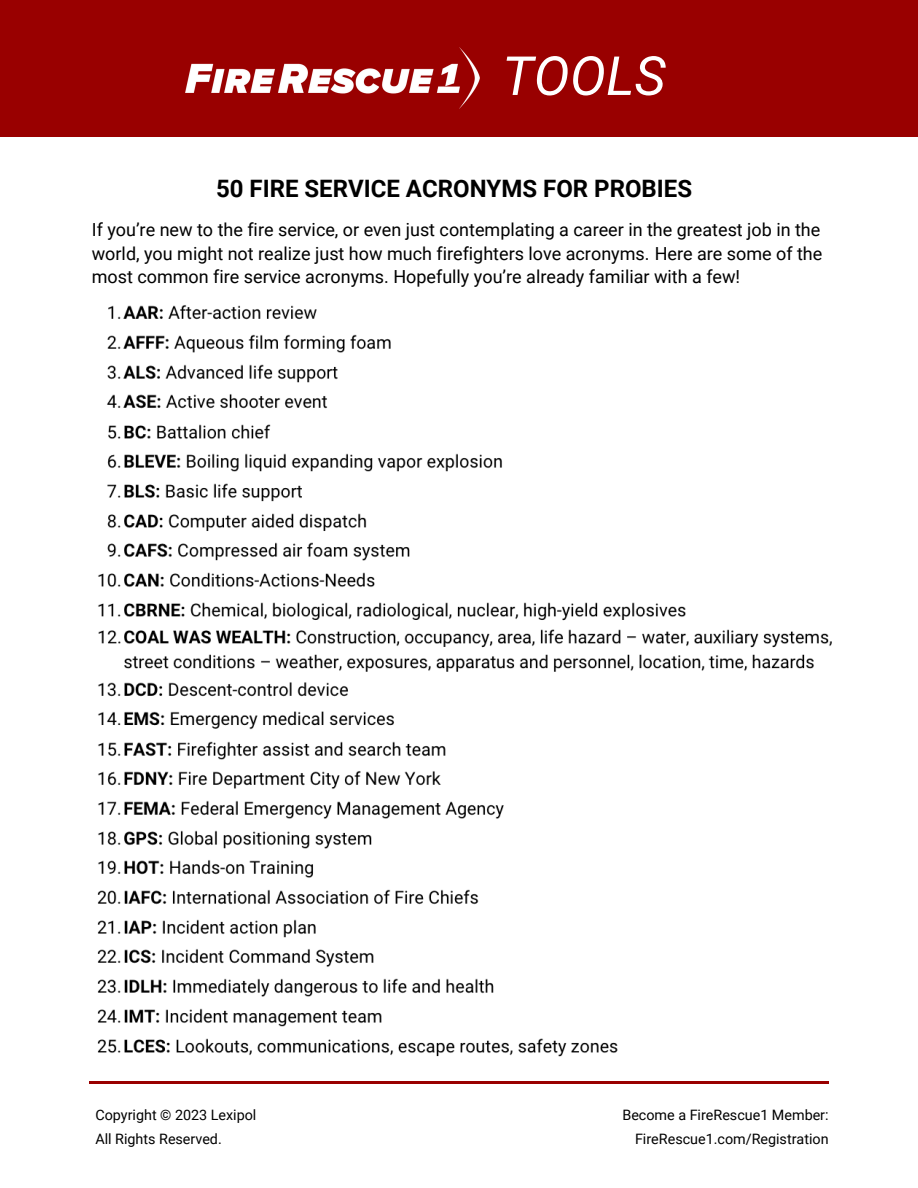
<style>
.page{position:relative;width:918px;height:1188px;background:#fff}
.page>*{position:absolute;margin:0;border:0;box-sizing:border-box;transform-origin:0 0}
.t1{font:italic 54px "Roboto";color:#fff}
.t2{font:700 24px "Roboto";color:#000}
.t3{font:18px/23.7px "Roboto";color:#000;text-align:justify}
.t4{font:14.4px/24.3px "Roboto";color:#000}
</style>
<div class="page">
<hr style="left:90px;top:1081px;width:739px;height:3px;background:#900">
<div style="left:0;top:0;width:918px;height:137px;background:#900"></div>
<img style="left:185px;top:48px;width:295px;height:60px">
<img style="left:97px;top:305px;width:735px;height:752px">
<p class="t1" style="left:502px;top:45px;width:165px">TOOLS</p>
<p class="t2" style="left:216px;top:175px;width:477px">50 FIRE SERVICE ACRONYMS FOR PROBIES</p>
<p class="t3" style="left:92px;top:218px;width:732px">If you’re new to the fire service, or even just contemplating a career in the greatest job in the world, you might not realize just how much firefighters love acronyms. Here are some of the most common fire service acronyms. Hopefully you’re already familiar with a few!</p>
<p class="t4" style="left:95px;top:1103px;width:162px">Copyright © 2023 Lexipol<br>All Rights Reserved.</p>
<p class="t4" style="left:622px;top:1103px;width:208px">Become a FireRescue1 Member:</p>
<p class="t4" style="left:635px;top:1127px;width:195px">FireRescue1.com/Registration</p>
</div>
